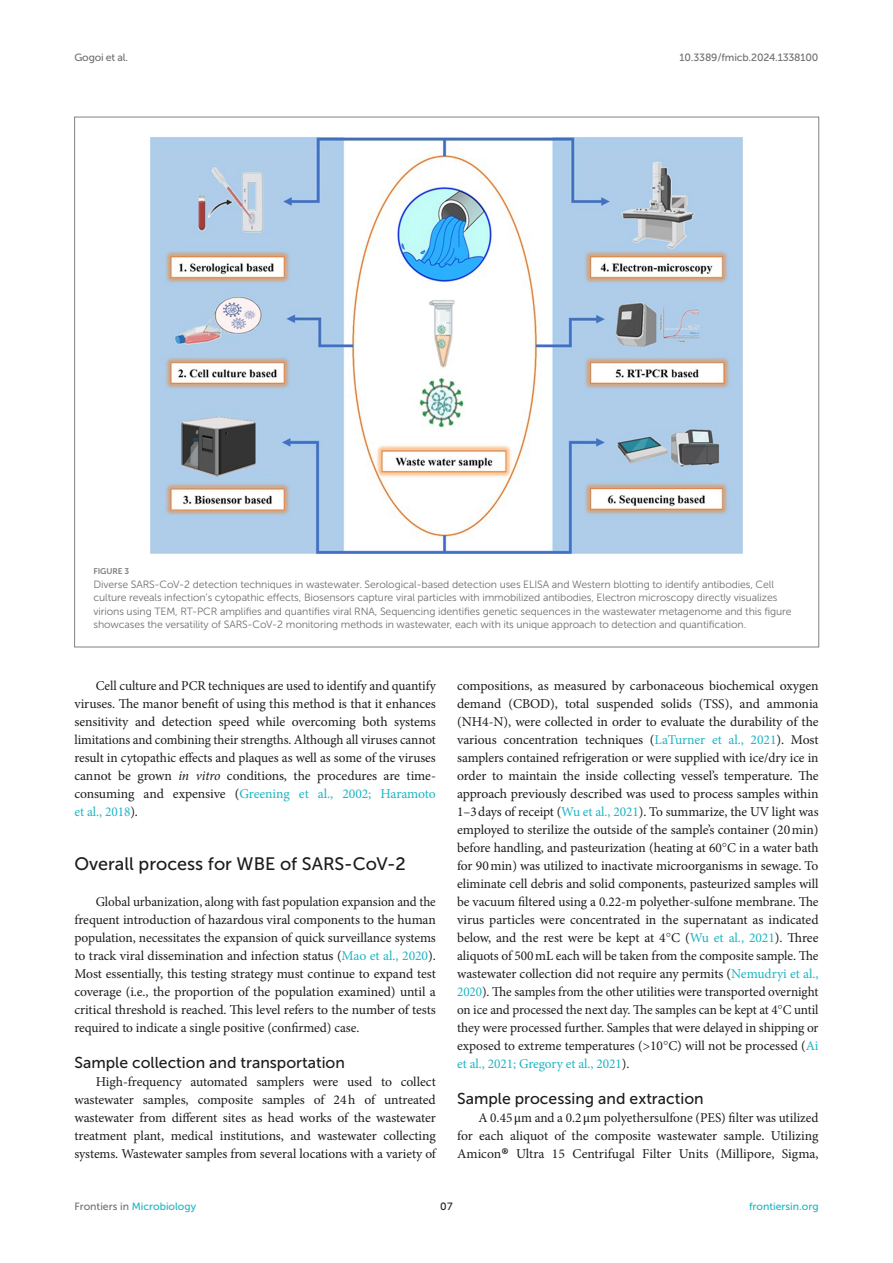
<style>
.page{position:relative;width:893px;height:1263px;background:#fff}
.page>*{position:absolute;margin:0;border:0;box-sizing:border-box;transform-origin:0 0}
.HEAD_2{font:18px "Museo Sans 500";color:#1b1c1b}
.HEAD_3{font:15.75px "Museo Sans 500";color:#1b1c1b}
.TEXT_FLUSH{font:13.5px/18px "Minion Pro";letter-spacing:-.005em;color:#1b1c1b;text-align:justify}
.TEXT{font:13.5px/18px "Minion Pro";letter-spacing:-.005em;color:#1b1c1b;text-align:justify}
.FIG_LEG{font:10.5px/13.5px "Museo Sans 300";letter-spacing:-.01em;color:#706f70}
.t1{font:10.5px "Museo Sans 500";color:#1db5c3}
.t2{font:10.5px "Museo Sans 500";letter-spacing:-.015em;color:#706f70}
.t3{font:10.5px "Museo Sans 500";color:#1b1c1b}
.FIG_HD{font:8.25px "Museo Sans 700";letter-spacing:-.01em;color:#7e7f7f}
.s1{font-style:italic}
.s2{color:#1db5c3}
.s3{font-family:"STIX"}
.s4{font-family:"STIX General"}
.s5{font-size:22.5px;color:#000}
.s6{color:#706f70}
</style>
<div class="page">
<img style="left:150px;top:137px;width:593px;height:417px">
<p class="t2" style="left:74px;top:51px;width:55px">Gogoi et al.</p>
<p class="t2" style="left:680px;top:51px;width:140px">10.3389/fmicb.2024.1338100</p>
<p class="FIG_HD" style="left:94px;top:567px;width:37px">FIGURE 3</p>
<p class="FIG_LEG" style="left:94px;top:577px;width:699px">Diverse SARS-CoV-2 detection techniques in wastewater. Serological-based detection uses ELISA and Western blotting to identify antibodies, Cell culture reveals infection’s cytopathic effects, Biosensors capture viral particles with immobilized antibodies, Electron microscopy directly visualizes virions using TEM, RT-PCR amplifies and quantifies viral RNA, Sequencing identifies genetic sequences in the wastewater metagenome and this figure showcases the versatility of SARS-CoV-2 monitoring methods in wastewater, each with its unique approach to detection and quantification.</p>
<p class="TEXT" style="left:74px;top:677px;width:363px;text-indent:21px">Cell culture and PCR techniques are used to identify and quantify viruses. The manor benefit of using this method is that it enhances sensitivity and detection speed while overcoming both systems limitations and combining their strengths. Although all viruses cannot result in cytopathic effects and plaques as well as some of the viruses cannot be grown <span class="s1">in vitro</span> conditions, the procedures are time&shy;consuming and expensive (<span class="s2">Greening et al., 2002; Haramoto et al., 2018</span>).</p>
<p class="HEAD_2" style="left:74px;top:854px;width:333px">Overall process for WBE of SARS-CoV-2</p>
<p class="TEXT_FLUSH" style="left:74px;top:893px;width:363px;text-indent:21px">Global urbanization, along with fast population expansion and the frequent introduction of hazardous viral components to the human population, necessitates the expansion of quick surveillance systems to track viral dissemination and infection status (<span class="s2">Mao et al., 2020</span>).<br>Most essentially, this testing strategy must continue to expand test coverage (i.e., the proportion of the population examined) until a critical threshold is reached. This level refers to the number of tests required to indicate a single positive (confirmed) case.</p>
<p class="HEAD_3" style="left:74px;top:1054px;width:272px">Sample collection and transportation</p>
<p class="TEXT_FLUSH" style="left:74px;top:1073px;width:363px;text-indent:21px">High-frequency automated samplers were used to collect wastewater samples, composite samples of 24h of untreated wastewater from different sites as head works of the wastewater treatment plant, medical institutions, and wastewater collecting systems. Wastewater samples from several locations with a variety of</p>
<p class="TEXT_FLUSH" style="left:457px;top:677px;width:363px">compositions, as measured by carbonaceous biochemical oxygen demand (CBOD), total suspended solids (TSS), and ammonia (NH4-N), were collected in order to evaluate the durability of the various concentration techniques (<span class="s2">LaTurner et al., 2021</span>). Most samplers contained refrigeration or were supplied with ice/dry ice in order to maintain the inside collecting vessel’s temperature. The approach previously described was used to process samples within 1–3days of receipt (<span class="s2">Wu et al., 2021</span>). To summarize, the UV light was employed to sterilize the outside of the sample’s container (20min) before handling, and pasteurization (heating at 60<span class="s3">°</span>C in a water bath for 90min) was utilized to inactivate microorganisms in sewage. To eliminate cell debris and solid components, pasteurized samples will be vacuum filtered using a 0.22-m polyether-sulfone membrane. The virus particles were concentrated in the supernatant as indicated below, and the rest were be kept at 4<span class="s3">°</span>C (<span class="s2">Wu et al., 2021</span>). Three aliquots of 500mL each will be taken from the composite sample. The wastewater collection did not require any permits (<span class="s2">Nemudryi et al., 2020</span>). The samples from the other utilities were transported overnight on ice and processed the next day. The samples can be kept at 4<span class="s3">°</span>C until they were processed further. Samples that were delayed in shipping or exposed to extreme temperatures (&gt;10<span class="s3">°</span>C) will not be processed (<span class="s2">Ai et al., 2021; Gregory et al., 2021</span>).</p>
<p class="HEAD_3" style="left:457px;top:1090px;width:248px">Sample processing and extraction</p>
<p class="TEXT_FLUSH" style="left:457px;top:1109px;width:363px;text-indent:21px">A 0.45<span class="s4">μ</span>m and a 0.2<span class="s4">μ</span>m polyethersulfone (PES) filter was utilized for each aliquot of the composite wastewater sample. Utilizing Amicon<span class="s5">®</span> Ultra 15 Centrifugal Filter Units (Millipore, Sigma,</p>
<p class="t1" style="left:74px;top:1200px;width:123px"><span class="s6">Frontiers in</span> Microbiology</p>
<p class="t3" style="left:440px;top:1200px;width:14px">07</p>
<p class="t1" style="left:749px;top:1200px;width:71px">frontiersin.org</p>
</div>
